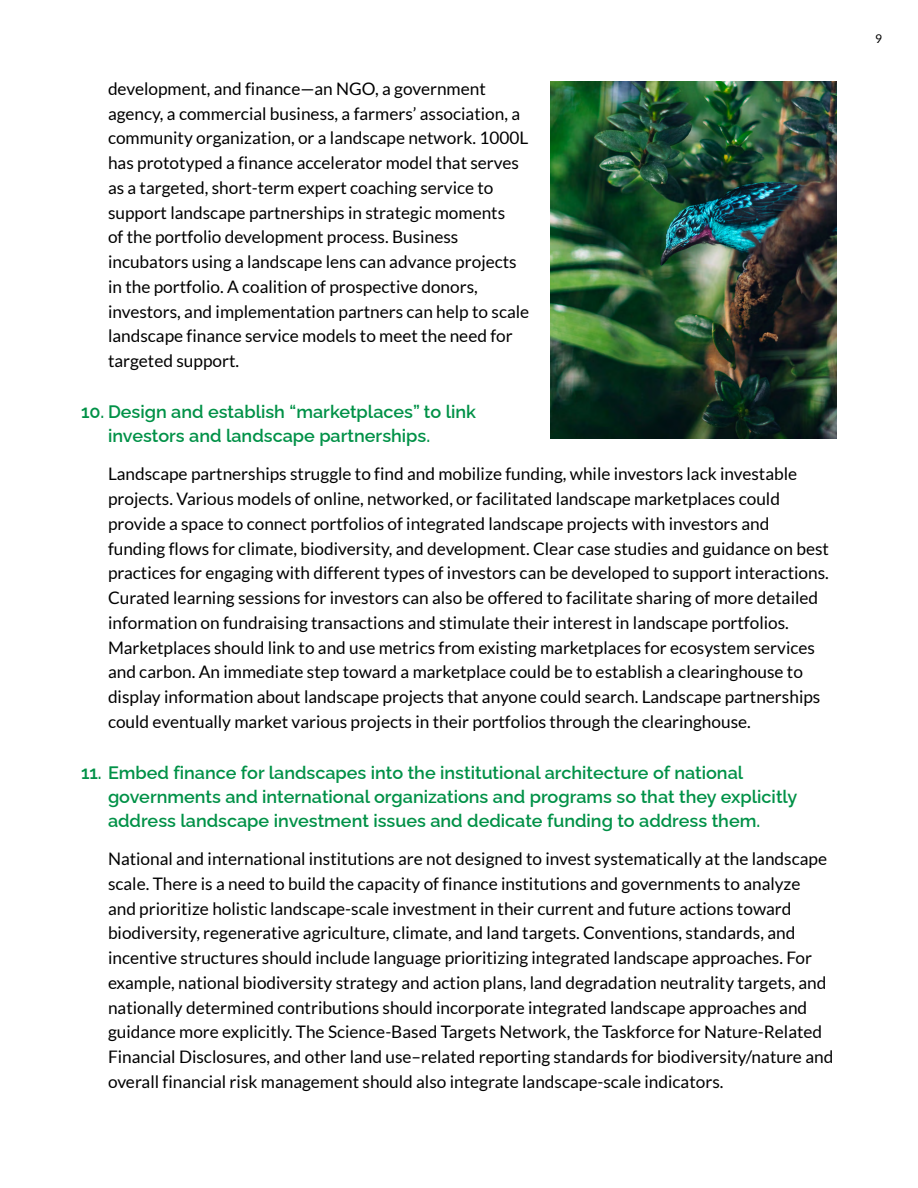
<style>
.page{position:relative;width:918px;height:1188px;background:#fff}
.page>*{position:absolute;margin:0;border:0;box-sizing:border-box;transform-origin:0 0}
.t1{font:100 18px/24px "Raleway";color:#009147}
.t2{font:17.25px/24.8px "Lato";color:#000}
.t3{font:12px "Lato";color:#000}
</style>
<div class="page">
<img style="left:551px;top:81px;width:286px;height:357px">
<p class="t2" style="left:108px;top:76px;width:423px">development, and finance—an NGO, a government agency, a commercial business, a farmers’ association, a community organization, or a landscape network. 1000L has prototyped a finance accelerator model that serves as a targeted, short-term expert coaching service to support landscape partnerships in strategic moments<br>of the portfolio development process. Business incubators using a landscape lens can advance projects in the portfolio. A coalition of prospective donors, investors, and implementation partners can help to scale landscape finance service models to meet the need for targeted support.</p>
<p class="t1" style="left:108px;top:398px;width:370px;text-indent:-27px">10. Design and establish “marketplaces” to link investors and landscape partnerships.</p>
<p class="t2" style="left:108px;top:462px;width:723px">Landscape partnerships struggle to find and mobilize funding, while investors lack investable projects. Various models of online, networked, or facilitated landscape marketplaces could provide a space to connect portfolios of integrated landscape projects with investors and funding flows for climate, biodiversity, and development. Clear case studies and guidance on best practices for engaging with different types of investors can be developed to support interactions.<br>Curated learning sessions for investors can also be offered to facilitate sharing of more detailed information on fundraising transactions and stimulate their interest in landscape portfolios.<br>Marketplaces should link to and use metrics from existing marketplaces for ecosystem services and carbon. An immediate step toward a marketplace could be to establish a clearinghouse to display information about landscape projects that anyone could search. Landscape partnerships could eventually market various projects in their portfolios through the clearinghouse.</p>
<p class="t1" style="left:108px;top:759px;width:691px;text-indent:-27px">11. Embed finance for landscapes into the institutional architecture of national governments and international organizations and programs so that they explicitly address landscape investment issues and dedicate funding to address them.</p>
<p class="t2" style="left:108px;top:846px;width:727px">National and international institutions are not designed to invest systematically at the landscape scale. There is a need to build the capacity of finance institutions and governments to analyze<br>and prioritize holistic landscape-scale investment in their current and future actions toward biodiversity, regenerative agriculture, climate, and land targets. Conventions, standards, and incentive structures should include language prioritizing integrated landscape approaches. For example, national biodiversity strategy and action plans, land degradation neutrality targets, and nationally determined contributions should incorporate integrated landscape approaches and guidance more explicitly. The Science-Based Targets Network, the Taskforce for Nature-Related Financial Disclosures, and other land use–related reporting standards for biodiversity/nature and overall financial risk management should also integrate landscape-scale indicators.</p>
<p class="t3" style="left:875px;top:32px;width:8px">9</p>
</div>
